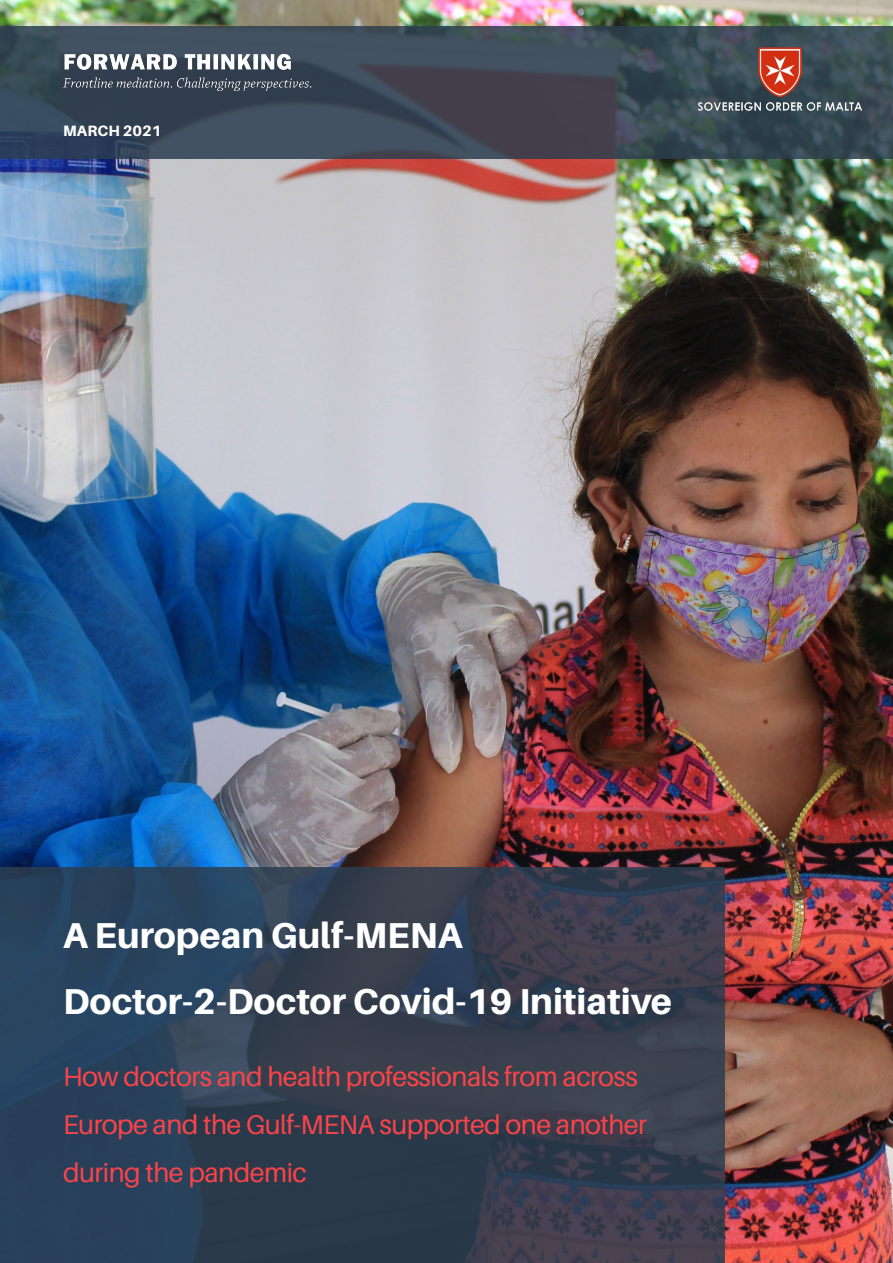
<style>
.page{position:relative;width:893px;height:1263px;background:#fff}
.page>*{position:absolute;margin:0;border:0;box-sizing:border-box;transform-origin:0 0}
.t1{font:800 36px "Aileron";color:#fff}
.t2{font:27px/48px "Aileron";letter-spacing:-.02em;color:#fc4449}
.t3{font:800 15px "Aileron";letter-spacing:.01em;color:#fff}
</style>
<div class="page">
<img style="left:0;top:0;width:893px;height:1263px">
<svg style="left:0;top:867px;width:724px;height:396px;background:#313f51"></svg>
<svg style="left:0;top:27px;width:893px;height:132px;background:#3c4856"></svg>
<img style="left:63px;top:50px;width:250px;height:44px">
<img style="left:694px;top:45px;width:172px;height:68px">
<p class="t3" style="left:63px;top:122px;width:100px">MARCH 2021</p>
<p class="t1" style="left:63px;top:915px;width:401px">A European Gulf-MENA</p>
<p class="t1" style="left:63px;top:981px;width:611px">Doctor-2-Doctor Covid-19 Initiative</p>
<p class="t2" style="left:63px;top:1053px;width:586px">How doctors and health professionals from across<br>Europe and the Gulf-MENA supported one another during the pandemic</p>
</div>
